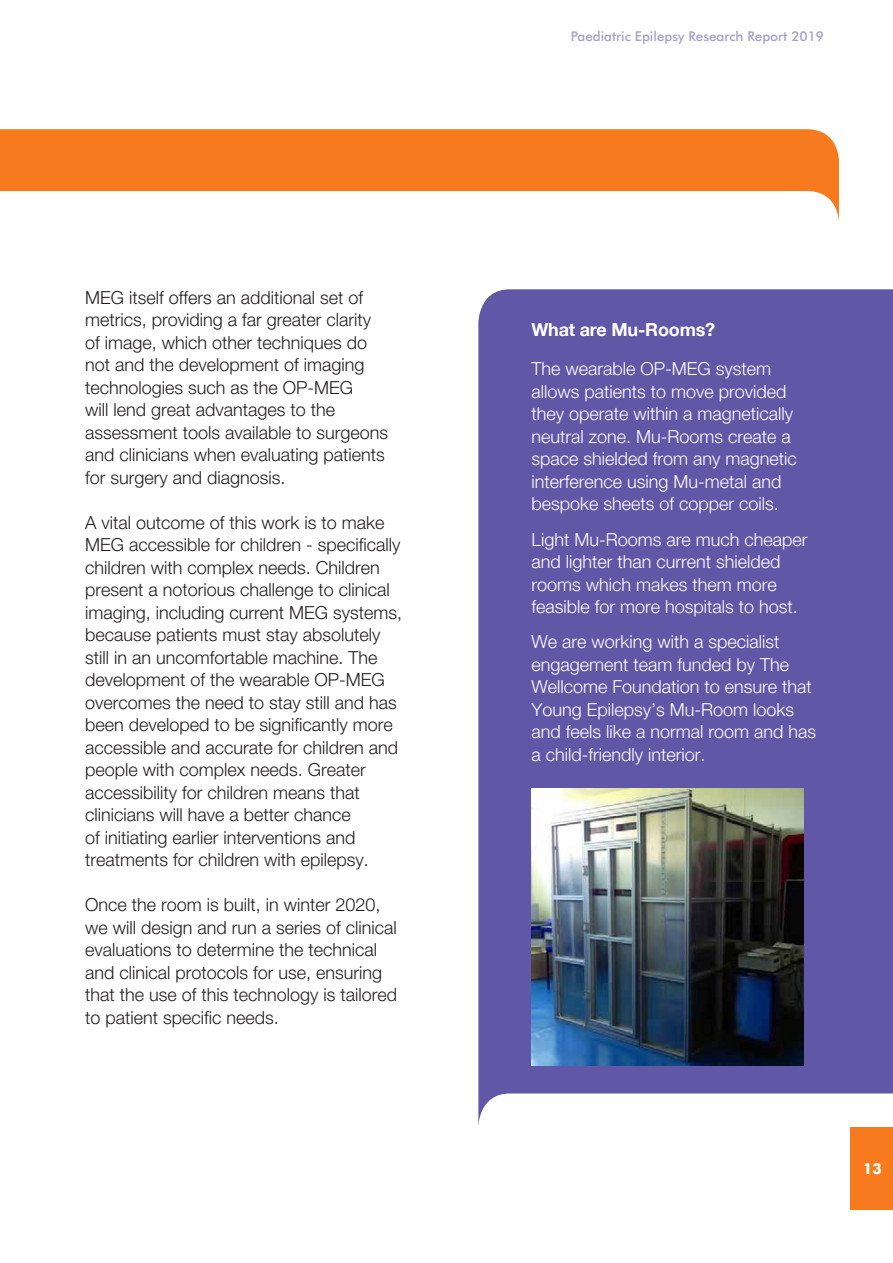
<style>
.page{position:relative;width:893px;height:1263px;background:#fff}
.page>*{position:absolute;margin:0;border:0;box-sizing:border-box;transform-origin:0 0}
.t1{font:300 18px/22.5px "Helvetica Neue";color:#241f1f}
.t2{font:300 18px/22.5px "Helvetica Neue";color:#fff}
.t3{font:700 18px "Helvetica Neue";letter-spacing:-.01em;color:#fff}
.t4{font:700 15px "Futura BT";color:#fff}
.t5{font:500 13.5px "Futura BT";color:#a79ecd}
</style>
<div class="page">
<div style="left:478px;top:289px;width:415px;height:836px;background:#6157a7"></div>
<svg style="left:0;top:129px;width:839px;height:92px;fill:#f77a1f"></svg>
<img style="left:531px;top:789px;width:273px;height:276px">
<div style="left:850px;top:1127px;width:43px;height:83px;background:#f77a1f"></div>
<p class="t1" style="left:85px;top:286px;width:305px">MEG itself offers an additional set of metrics, providing a far greater clarity of image, which other techniques do not and the development of imaging technologies such as the OP-MEG<br>will lend great advantages to the assessment tools available to surgeons and clinicians when evaluating patients for surgery and diagnosis.</p>
<p class="t1" style="left:85px;top:511px;width:319px">A vital outcome of this work is to make MEG accessible for children - specifically children with complex needs. Children present a notorious challenge to clinical imaging, including current MEG systems, because patients must stay absolutely still in an uncomfortable machine. The development of the wearable OP-MEG overcomes the need to stay still and has been developed to be significantly more accessible and accurate for children and people with complex needs. Greater accessibility for children means that clinicians will have a better chance<br>of initiating earlier interventions and treatments for children with epilepsy.</p>
<p class="t1" style="left:85px;top:893px;width:314px">Once the room is built, in winter 2020, we will design and run a series of clinical evaluations to determine the technical and clinical protocols for use, ensuring that the use of this technology is tailored to patient specific needs.</p>
<p class="t5" style="left:571px;top:28px;width:255px">Paediatric Epilepsy Research Report 2019</p>
<p class="t3" style="left:531px;top:315px;width:185px">What are Mu-Rooms?</p>
<p class="t2" style="left:531px;top:357px;width:267px">The wearable OP-MEG system allows patients to move provided they operate within a magnetically neutral zone. Mu-Rooms create a space shielded from any magnetic interference using Mu-metal and bespoke sheets of copper coils.</p>
<p class="t2" style="left:531px;top:527px;width:278px">Light Mu-Rooms are much cheaper and lighter than current shielded rooms which makes them more feasible for more hospitals to host.</p>
<p class="t2" style="left:531px;top:630px;width:286px">We are working with a specialist engagement team funded by The<br>Wellcome Foundation to ensure that<br>Young Epilepsy’s Mu-Room looks and feels like a normal room and has a child-friendly interior.</p>
<p class="t4" style="left:863px;top:1159px;width:20px">13</p>
</div>
